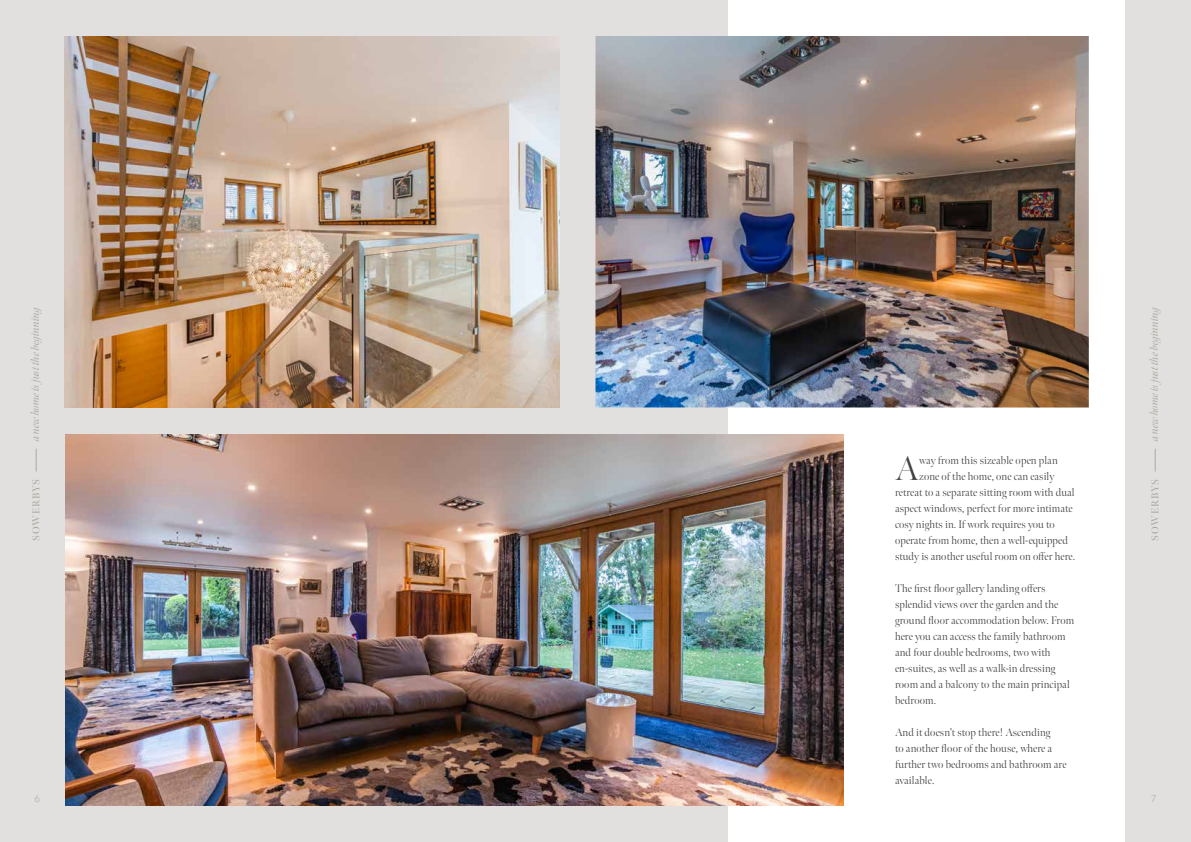
<style>
.page{position:relative;width:1191px;height:842px;background:#fff}
.page>*{position:absolute;margin:0;border:0;box-sizing:border-box;transform-origin:0 0}
.t1{font:300 34px "Meno Banner";color:#434141}
.t2{font:300 11px/16px "Meno Banner";letter-spacing:.01em;color:#434141}
.t3{font:italic 11px "Meno Banner";letter-spacing:-.01em;color:#ada8a0}
.t4{font:600 10px "Meno Banner";letter-spacing:.08em;color:#ada8a0}
.t5{font:300 10px "Quasimoda";color:#ada8a0}
</style>
<div class="page">
<div style="left:0;top:0;width:595px;height:842px;background:#e2e0df"></div>
<div style="left:595px;top:0;width:596px;height:842px;background:#e2e0df"></div>
<svg style="left:36px;top:449px;width:1px;height:22px"></svg>
<svg style="left:1155px;top:449px;width:1px;height:22px"></svg>
<div style="left:728px;top:0;width:396px;height:842px;background:#fff"></div>
<img style="left:65px;top:36px;width:494px;height:371px">
<img style="left:65px;top:434px;width:779px;height:372px">
<img style="left:595px;top:36px;width:493px;height:371px">
<p class="t3" style="left:29px;top:441px;width:138px;rotate:-90deg">a new home is just the beginning</p>
<p class="t3" style="left:1147px;top:441px;width:138px;rotate:-90deg">a new home is just the beginning</p>
<h1 class="t1" style="left:895px;top:448px;width:25px">A</h1>
<p class="t2" style="left:919px;top:453px;width:140px">way from this sizeable open plan</p>
<p class="t2" style="left:919px;top:469px;width:137px">zone of the home, one can easily</p>
<p class="t2" style="left:895px;top:485px;width:181px">retreat to a separate sitting room with dual</p>
<p class="t2" style="left:895px;top:501px;width:179px">aspect windows, perfect for more intimate</p>
<p class="t2" style="left:895px;top:517px;width:161px">cosy nights in. If work requires you to</p>
<p class="t2" style="left:895px;top:533px;width:174px">operate from home, then a well-equipped</p>
<p class="t2" style="left:895px;top:549px;width:181px">study is another useful room on offer here.</p>
<p class="t2" style="left:895px;top:581px;width:181px">The first floor gallery landing offers splendid views over the garden and the ground floor accommodation below. From here you can access the family bathroom and four double bedrooms, two with en-suites, as well as a walk-in dressing room and a balcony to the main principal bedroom.</p>
<p class="t2" style="left:895px;top:725px;width:173px">And it doesn’t stop there! Ascending<br>to another floor of the house, where a further two bedrooms and bathroom are available.</p>
<p class="t4" style="left:30px;top:541px;width:63px;rotate:-90deg">SOWERBYS</p>
<p class="t4" style="left:1149px;top:541px;width:63px;rotate:-90deg">SOWERBYS</p>
<p class="t5" style="left:35px;top:791px;width:7px">6</p>
<p class="t5" style="left:1151px;top:791px;width:6px">7</p>
</div>
